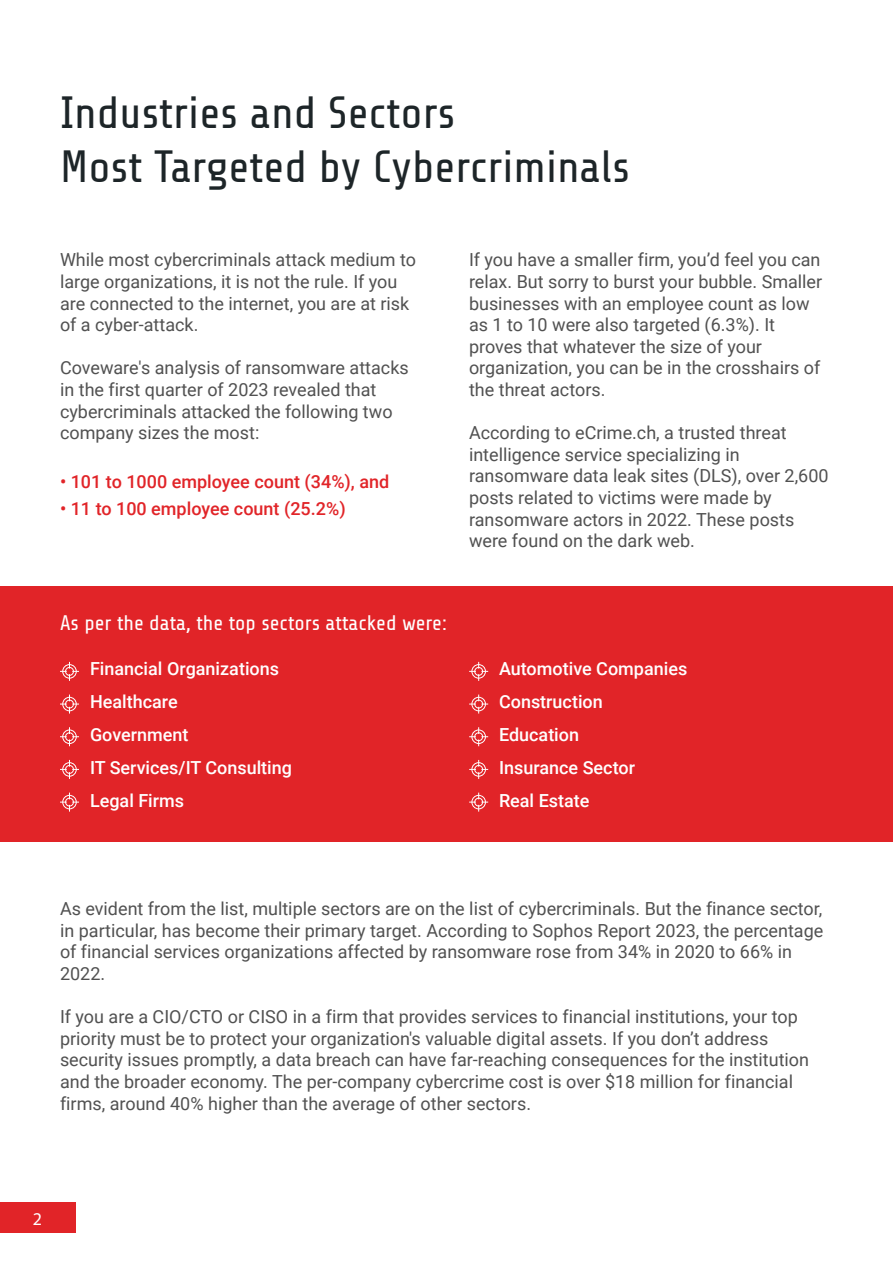
<style>
.page{position:relative;width:893px;height:1263px;background:#fff}
.page>*{position:absolute;margin:0;border:0;box-sizing:border-box;transform-origin:0 0}
.t1{font:45px/54px "Share Tech";color:#1d2528}
.t2{font:21px "Share Tech";color:#fff}
.t3{font:18px/21.6px "Roboto";color:#515151}
.t4{font:500 18px/33px "Roboto";color:#fff}
.t5{font:500 18px "Roboto";color:#e12428}
.t6{font:18px "Myriad Pro";color:#fff}
</style>
<div class="page">
<div style="left:0;top:1203px;width:75px;height:30px;background:#e12428"></div>
<div style="left:0;top:586px;width:893px;height:256px;background:#e12428"></div>
<svg style="left:60px;top:662px;width:19px;height:19px"></svg>
<svg style="left:60px;top:694px;width:19px;height:19px"></svg>
<svg style="left:60px;top:727px;width:19px;height:19px"></svg>
<svg style="left:60px;top:760px;width:19px;height:19px"></svg>
<svg style="left:60px;top:793px;width:19px;height:19px"></svg>
<svg style="left:469px;top:662px;width:19px;height:19px"></svg>
<svg style="left:469px;top:694px;width:19px;height:19px"></svg>
<svg style="left:469px;top:727px;width:19px;height:19px"></svg>
<svg style="left:469px;top:760px;width:19px;height:19px"></svg>
<svg style="left:469px;top:793px;width:19px;height:19px"></svg>
<h1 class="t1" style="left:60px;top:87px;width:571px">Industries and Sectors<br>Most Targeted by Cybercriminals</h1>
<p class="t3" style="left:60px;top:249px;width:357px">While most cybercriminals attack medium to large organizations, it is not the rule. If you are connected to the internet, you are at risk of a cyber-attack.</p>
<p class="t3" style="left:60px;top:357px;width:350px">Coveware's analysis of ransomware attacks in the first quarter of 2023 revealed that cybercriminals attacked the following two company sizes the most:</p>
<p class="t5" style="left:60px;top:471px;width:331px">• 101 to 1000 employee count (34%), and</p>
<p class="t5" style="left:60px;top:498px;width:287px">• 11 to 100 employee count (25.2%)</p>
<p class="t3" style="left:469px;top:249px;width:355px">If you have a smaller firm, you’d feel you can relax. But sorry to burst your bubble. Smaller businesses with an employee count as low as 1 to 10 were also targeted (6.3%). It proves that whatever the size of your organization, you can be in the crosshairs of the threat actors.</p>
<p class="t3" style="left:469px;top:422px;width:361px">According to eCrime.ch, a trusted threat intelligence service specializing in ransomware data leak sites (DLS), over 2,600 posts related to victims were made by ransomware actors in 2022. These posts were found on the dark web.</p>
<p class="t2" style="left:60px;top:612px;width:388px">As per the data, the top sectors attacked were:</p>
<p class="t4" style="left:90px;top:653px;width:204px">Financial Organizations<br>Healthcare<br>Government<br>IT Services/IT Consulting<br>Legal Firms</p>
<p class="t4" style="left:499px;top:653px;width:190px">Automotive Companies<br>Construction<br>Education<br>Insurance Sector<br>Real Estate</p>
<p class="t3" style="left:60px;top:898px;width:765px">As evident from the list, multiple sectors are on the list of cybercriminals. But the finance sector, in particular, has become their primary target. According to Sophos Report 2023, the percentage of financial services organizations affected by ransomware rose from 34% in 2020 to 66% in 2022.</p>
<p class="t3" style="left:60px;top:1006px;width:751px">If you are a CIO/CTO or CISO in a firm that provides services to financial institutions, your top priority must be to protect your organization's valuable digital assets. If you don’t address security issues promptly, a data breach can have far-reaching consequences for the institution and the broader economy. The per-company cybercrime cost is over $18 million for financial firms, around 40% higher than the average of other sectors.</p>
<p class="t6" style="left:33px;top:1208px;width:11px">2</p>
</div>
